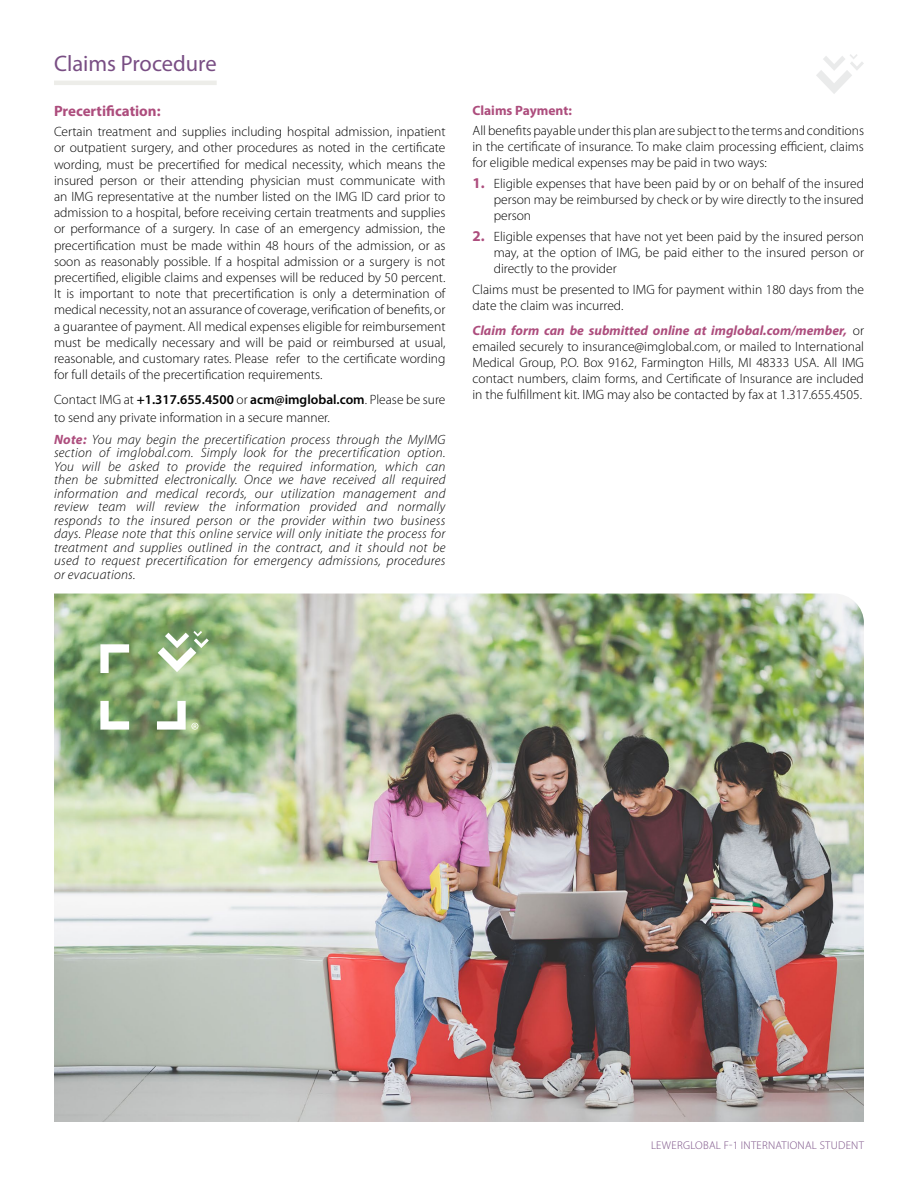
<style>
.page{position:relative;width:918px;height:1188px;background:#fff}
.page>*{position:absolute;margin:0;border:0;box-sizing:border-box;transform-origin:0 0}
.t1{font:22.5px "Myriad Pro";color:#794e84}
.t2{font:700 15px "Myriad Pro";color:#ad4d7d}
.t3{font:300 13.5px/16.2px "Myriad Pro";color:#000;text-align:justify}
.t4{font:italic 300 13.5px/13.5px "Myriad Pro";letter-spacing:.02em;color:#000;text-align:justify}
.t5{font:700 13.5px "Myriad Pro";color:#ad4d7d}
.t6{font:300 11.25px "Myriad Pro";letter-spacing:.025em;color:#794e84}
.s1{font-weight:600}
.s2{font-weight:700;color:#ad4d7d}
.s3{font-weight:700;font-size:15px;color:#ad4d7d}
.s4{font-weight:700;font-style:italic;color:#ad4d7d}
</style>
<div class="page">
<img style="left:54px;top:594px;width:810px;height:528px">
<hr style="left:54px;top:81px;width:163px;height:4px;background:#edede9">
<svg style="left:816px;top:54px;width:48px;height:40px"></svg>
<svg style="left:158px;top:631px;width:51px;height:41px"></svg>
<svg style="left:100px;top:644px;width:29px;height:29px"></svg>
<svg style="left:100px;top:701px;width:29px;height:29px"></svg>
<svg style="left:157px;top:701px;width:41px;height:29px"></svg>
<h1 class="t1" style="left:54px;top:49px;width:164px">Claims Procedure</h1>
<p class="t2" style="left:54px;top:101px;width:108px">Precertification:</p>
<p class="t3" style="left:54px;top:124px;width:393px">Certain treatment and supplies including hospital admission, inpatient or outpatient surgery, and other procedures as noted in the certificate wording, must be precertified for medical necessity, which means the insured person or their attending physician must communicate with an IMG representative at the number listed on the IMG ID card prior to admission to a hospital, before receiving certain treatments and supplies or performance of a surgery. In case of an emergency admission, the precertification must be made within 48 hours of the admission, or as soon as reasonably possible. If a hospital admission or a surgery is not precertified, eligible claims and expenses will be reduced by 50 percent.<br>It is important to note that precertification is only a determination of medical necessity, not an assurance of coverage, verification of benefits, or a guarantee of payment. All medical expenses eligible for reimbursement must be medically necessary and will be paid or reimbursed at usual, reasonable, and customary rates. Please refer to the certificate wording for full details of the precertification requirements.</p>
<p class="t3" style="left:54px;top:391px;width:393px;line-height:18px">Contact IMG at <span class="s1">+1.317.655.4500</span> or <span class="s1">acm@imglobal.com</span>. Please be sure to send any private information in a secure manner.</p>
<p class="t4" style="left:54px;top:433px;width:393px"><span class="s2">Note:</span> You may begin the precertification process through the MyIMG section of imglobal.com. Simply look for the precertification option.<br>You will be asked to provide the required information, which can then be submitted electronically. Once we have received all required information and medical records, our utilization management and review team will review the information provided and normally responds to the insured person or the provider within two business days. Please note that this online service will only initiate the process for treatment and supplies outlined in the contract, and it should not be used to request precertification for emergency admissions, procedures or evacuations.</p>
<p class="t5" style="left:472px;top:101px;width:101px">Claims Payment:</p>
<p class="t3" style="left:472px;top:123px;width:393px">All benefits payable under this plan are subject to the terms and conditions in the certificate of insurance. To make claim processing efficient, claims for eligible medical expenses may be paid in two ways:</p>
<p class="t3" style="left:494px;top:176px;width:372px;text-indent:-21px"><span class="s3">1.</span> Eligible expenses that have been paid by or on behalf of the insured person may be reimbursed by check or by wire directly to the insured person</p>
<p class="t3" style="left:494px;top:228px;width:372px;text-indent:-21px"><span class="s3">2.</span> Eligible expenses that have not yet been paid by the insured person may, at the option of IMG, be paid either to the insured person or directly to the provider</p>
<p class="t3" style="left:472px;top:281px;width:393px">Claims must be presented to IMG for payment within 180 days from the date the claim was incurred.</p>
<p class="t3" style="left:472px;top:322px;width:393px"><span class="s4">Claim form can be submitted online at imglobal.com/member,</span> or emailed securely to insurance@imglobal.com, or mailed to International Medical Group, P.O. Box 9162, Farmington Hills, MI 48333 USA. All IMG contact numbers, claim forms, and Certificate of Insurance are included in the fulfillment kit. IMG may also be contacted by fax at 1.317.655.4505.</p>
<p class="t6" style="left:651px;top:1139px;width:214px">LEWERGLOBAL F-1 INTERNATIONAL STUDENT</p>
</div>
